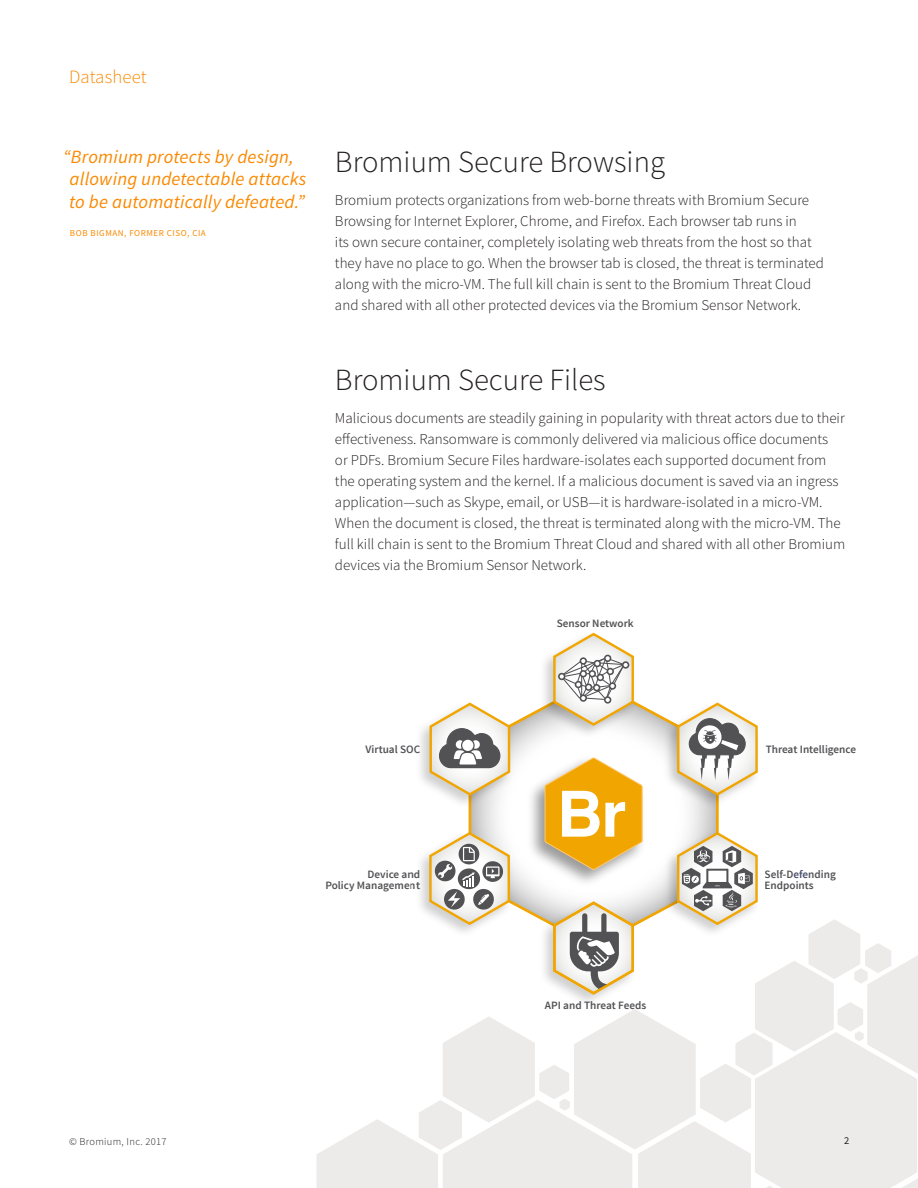
<style>
.page{position:relative;width:918px;height:1188px;background:#fff}
.page>*{position:absolute;margin:0;border:0;box-sizing:border-box;transform-origin:0 0}
.Cover_Sub-Title_20_5{font:300 30.75px "Source Sans Pro";color:#231f20}
.Sidebar_quote_12_5_o{font:italic 18.75px/22.5px "Source Sans Pro";letter-spacing:.01em;color:#fa8900}
.Page_Header{font:300 18.75px "Source Sans Pro";letter-spacing:.01em;color:#fa8900}
.Body_10_5_15{font:300 15px/21px "Source Sans Pro";color:#231f20}
.t1{font:600 11.25px/11.2px "Source Sans Pro";color:#525154;text-align:right}
.t2{font:300 10.5px "Source Sans Pro";letter-spacing:.03em;color:#231f20}
.Folio{font:10.5px "Source Sans Pro";color:#231f20}
.Sidebar_Subhead{font:9px "Source Sans Pro";letter-spacing:.06em;color:#fa8900}
.s1{color:#484e6c}
</style>
<div class="page">
<svg style="left:317px;top:632px;width:601px;height:556px"></svg>
<p class="Page_Header" style="left:69px;top:65px;width:79px">Datasheet</p>
<p class="Sidebar_quote_12_5_o" style="left:69px;top:145px;width:239px;text-indent:-6px">“Bromium protects by design, allowing undetectable attacks to be automatically defeated.”</p>
<p class="Sidebar_Subhead" style="left:70px;top:227px;width:137px">BOB BIGMAN, FORMER CISO, CIA</p>
<p class="Cover_Sub-Title_20_5" style="left:335px;top:143px;width:332px">Bromium Secure Browsing</p>
<p class="Body_10_5_15" style="left:335px;top:189px;width:491px">Bromium protects organizations from web-borne threats with Bromium Secure Browsing for Internet Explorer, Chrome, and Firefox. Each browser tab runs in<br>its own secure container, completely isolating web threats from the host so that they have no place to go. When the browser tab is closed, the threat is terminated along with the micro-VM. The full kill chain is sent to the Bromium Threat Cloud and shared with all other protected devices via the Bromium Sensor Network.</p>
<p class="Cover_Sub-Title_20_5" style="left:335px;top:361px;width:272px">Bromium Secure Files</p>
<p class="Body_10_5_15" style="left:335px;top:407px;width:512px">Malicious documents are steadily gaining in popularity with threat actors due to their effectiveness. Ransomware is commonly delivered via malicious office documents<br>or PDFs. Bromium Secure Files hardware-isolates each supported document from the operating system and the kernel. If a malicious document is saved via an ingress application—such as Skype, email, or USB—it is hardware-isolated in a micro-VM.<br>When the document is closed, the threat is terminated along with the micro-VM. The full kill chain is sent to the Bromium Threat Cloud and shared with all other Bromium devices via the Bromium Sensor Network.</p>
<p class="t1" style="left:557px;top:618px;width:78px">Sensor Network</p>
<p class="t1" style="left:366px;top:744px;width:56px">Virtual SOC</p>
<p class="t1" style="left:325px;top:869px;width:96px">Device and<br>Policy Management</p>
<p class="t1" style="left:545px;top:1000px;width:103px">API and Threat Feeds</p>
<p class="t1" style="left:766px;top:744px;width:92px">Threat Intelligence</p>
<p class="t1" style="left:765px;top:869px;width:73px;text-align:left">Self-D<span class="s1">efe</span>nding<br>Endpoints</p>
<p class="t2" style="left:69px;top:1135px;width:99px">© Bromium, Inc. 2017</p>
<p class="Folio" style="left:844px;top:1134px;width:7px">2</p>
</div>
